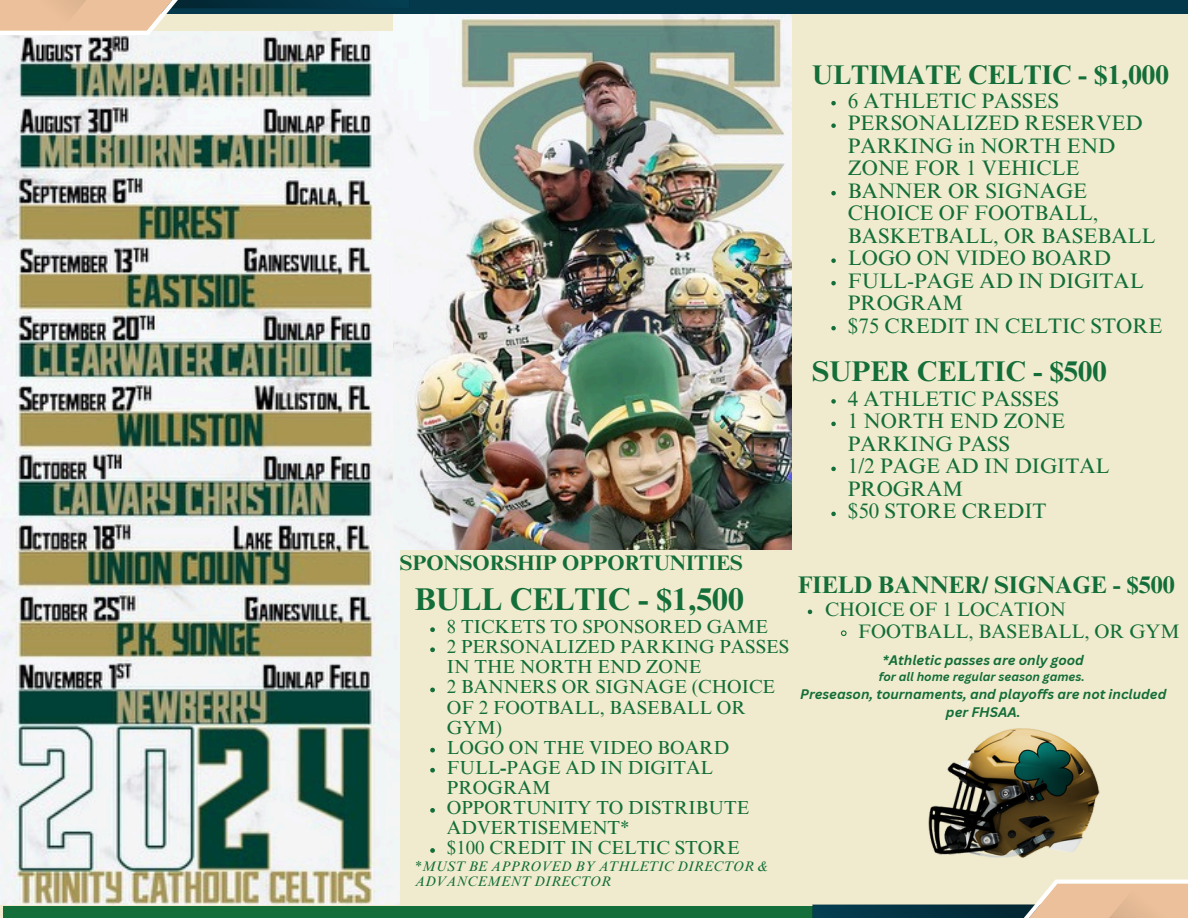
<style>
.page{position:relative;width:1188px;height:918px;background:#f0ebce}
.page>*{position:absolute;margin:0;border:0;box-sizing:border-box;transform-origin:0 0}
.t1{font:700 31.5px "Times NRMT Pro";color:#136e39}
.t2{font:700 28.5px "Times NRMT Pro";color:#136e39}
.t3{font:700 27px "Times NRMT Pro";color:#136e39}
.t4{font:700 24px "Times NRMT Pro";color:#136e39}
.t5{font:21px/22.5px "Times NRMT Pro";color:#136e39}
.t6{font:700 21px "Times NRMT Pro";color:#136e39}
.t7{font:19.5px "Times NRMT Pro";color:#136e39}
.t8{font:18.9px/20.1px "Times NRMT Pro";color:#136e39}
.t9{font:italic 14.1px/15.3px "Times NRMT Pro";color:#136e39}
.t10{font:italic 700 13.5px "Canva Sans";color:#136e39}
.t11{font:italic 700 12px "Canva Sans";color:#136e39}
.s1{font-weight:700}
</style>
<div class="page">
<img style="left:0;top:35px;width:400px;height:869px">
<img style="left:394px;top:14px;width:398px;height:535px">
<div style="left:4px;top:906px;width:1184px;height:12px;background:#136e39"></div>
<svg style="left:813px;top:880px;width:375px;height:38px"></svg>
<div style="left:161px;top:0;width:1027px;height:14px;background:#04394b"></div>
<img style="left:929px;top:728px;width:171px;height:130px">
<svg style="left:0;top:0;width:409px;height:35px"></svg>
<svg style="left:430px;top:627px;width:5px;height:5px"></svg>
<svg style="left:430px;top:647px;width:5px;height:5px"></svg>
<svg style="left:430px;top:688px;width:5px;height:4px"></svg>
<svg style="left:430px;top:748px;width:5px;height:4px"></svg>
<svg style="left:430px;top:768px;width:5px;height:5px"></svg>
<svg style="left:430px;top:808px;width:5px;height:5px"></svg>
<svg style="left:430px;top:848px;width:5px;height:5px"></svg>
<svg style="left:831px;top:101px;width:5px;height:4px"></svg>
<svg style="left:831px;top:123px;width:5px;height:5px"></svg>
<svg style="left:831px;top:191px;width:5px;height:4px"></svg>
<svg style="left:831px;top:258px;width:5px;height:5px"></svg>
<svg style="left:831px;top:281px;width:5px;height:4px"></svg>
<svg style="left:831px;top:326px;width:5px;height:4px"></svg>
<svg style="left:831px;top:399px;width:5px;height:5px"></svg>
<svg style="left:831px;top:422px;width:5px;height:4px"></svg>
<svg style="left:831px;top:467px;width:5px;height:4px"></svg>
<svg style="left:831px;top:512px;width:5px;height:4px"></svg>
<svg style="left:808px;top:610px;width:4px;height:4px"></svg>
<svg style="left:840px;top:630px;width:7px;height:6px"></svg>
<p class="t3" style="left:812px;top:65px;width:358px">ULTIMATE CELTIC - $1,000</p>
<p class="t5" style="left:848px;top:92px;width:213px">6 ATHLETIC PASSES</p>
<h3 class="t5" style="left:848px;top:114px;width:296px">PERSONALIZED RESERVED<br>PARKING in NORTH END<br>ZONE FOR 1 VEHICLE</h3>
<p class="t5" style="left:848px;top:182px;width:309px">BANNER OR SIGNAGE<br>CHOICE OF FOOTBALL,<br>BASKETBALL, OR BASEBALL</p>
<p class="t5" style="left:848px;top:249px;width:265px">LOGO ON VIDEO BOARD</p>
<p class="t5" style="left:848px;top:272px;width:297px">FULL-PAGE AD IN DIGITAL<br>PROGRAM</p>
<p class="t5" style="left:848px;top:317px;width:316px">$75 CREDIT IN CELTIC STORE</p>
<p class="t2" style="left:812px;top:361px;width:296px">SUPER CELTIC - $500</p>
<p class="t5" style="left:848px;top:390px;width:213px">4 ATHLETIC PASSES</p>
<p class="t5" style="left:848px;top:413px;width:219px">1 NORTH END ZONE<br>PARKING PASS</p>
<p class="t5" style="left:848px;top:458px;width:263px">1/2 PAGE AD IN DIGITAL<br>PROGRAM</p>
<h4 class="t5" style="left:848px;top:503px;width:200px">$50 STORE CREDIT</h4>
<p class="t6" style="left:400px;top:555px;width:345px">SPONSORSHIP OPPORTUNITIES</p>
<h2 class="t1" style="left:415px;top:587px;width:330px">BULL CELTIC - $1,500</h2>
<p class="t8" style="left:447px;top:619px;width:323px">8 TICKETS TO SPONSORED GAME</p>
<p class="t8" style="left:447px;top:639px;width:344px">2 PERSONALIZED PARKING PASSES<br>IN THE NORTH END ZONE</p>
<p class="t8" style="left:447px;top:679px;width:330px">2 BANNERS OR SIGNAGE (CHOICE<br>OF 2 FOOTBALL, BASEBALL OR<br>GYM)</p>
<p class="t8" style="left:447px;top:740px;width:284px">LOGO ON THE VIDEO BOARD</p>
<p class="t8" style="left:447px;top:760px;width:268px">FULL<span class="s1">-</span>PAGE AD IN DIGITAL<br>PROGRAM</p>
<p class="t8" style="left:447px;top:800px;width:304px">OPPORTUNITY TO DISTRIBUTE<br>ADVERTISEMENT*</p>
<h1 class="t8" style="left:447px;top:840px;width:294px">$100 CREDIT IN CELTIC STORE</h1>
<p class="t9" style="left:415px;top:860px;width:354px">*MUST BE APPROVED BY ATHLETIC DIRECTOR &amp;<br>ADVANCEMENT DIRECTOR</p>
<h1 class="t4" style="left:798px;top:576px;width:378px">FIELD BANNER/ SIGNAGE - $500</h1>
<p class="t7" style="left:825px;top:602px;width:242px">CHOICE OF 1 LOCATION</p>
<p class="t7" style="left:858px;top:624px;width:323px">FOOTBALL, BASEBALL, OR GYM</p>
<p class="t10" style="left:883px;top:651px;width:203px">*Athletic passes are only good</p>
<p class="t11" style="left:879px;top:669px;width:208px">for all home regular season games.</p>
<p class="t10" style="left:800px;top:685px;width:368px">Preseason, tournaments, and playoffs are not included</p>
<p class="t10" style="left:946px;top:703px;width:76px">per FHSAA.</p>
</div>
